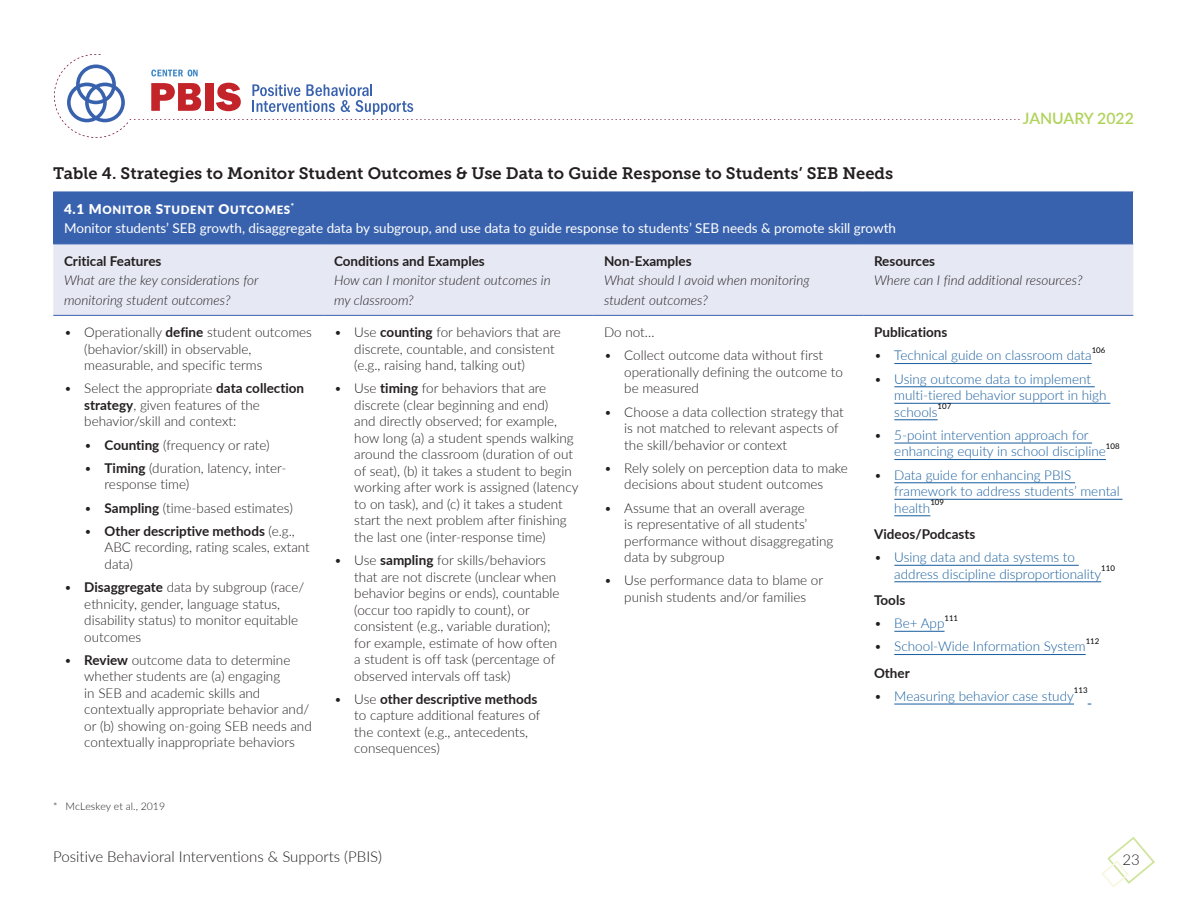
<style>
.page{position:relative;width:1188px;height:918px;background:#fff}
.page>*{position:absolute;margin:0;border:0;box-sizing:border-box;transform-origin:0 0}
.Subhead_2{font:16.5px "Museo Slab 700";color:#231f20}
.t1{font:600 15.75px "Lato";color:#b0d35b}
.t2{font:300 15px "Lato";color:#231f20}
.Table_copy{font:300 13.5px/16.5px "Lato";color:#231f20}
.t3{font:300 13.5px/16.5px "Lato";color:#175d9e}
.Table_copy-2{font:italic 300 13.5px/19.5px "Lato";color:#231f20}
.Table_Head{font:13.5px "Lato";color:#fff}
.Table_copy-3{font:700 13.5px "Lato";color:#231f20}
.Table_Subhead{font:700 13.5px "Lato";color:#231f20}
.Table_subtitle{font:11.55px "Lato Black SC850";letter-spacing:.06em;color:#fff}
.footnote{font:300 10.5px "Lato";color:#231f20}
.t4{font:7.8px "Lato";color:#000}
.s1{font-size:13.5px}
.s2{font-weight:700}
.s3{color:#231f20}
</style>
<div class="page">
<svg style="left:1101px;top:837px;width:54px;height:51px"></svg>
<svg style="left:54px;top:54px;width:966px;height:84px"></svg>
<div style="left:53px;top:192px;width:1080px;height:52px;background:#3962ae"></div>
<div style="left:53px;top:245px;width:1080px;height:70px;background:#e6e8f4"></div>
<hr style="left:53px;top:244px;width:270px;height:1px;background:#3962ae">
<hr style="left:323px;top:244px;width:270px;height:1px;background:#3962ae">
<hr style="left:593px;top:244px;width:270px;height:1px;background:#3962ae">
<hr style="left:863px;top:244px;width:270px;height:1px;background:#3962ae">
<hr style="left:53px;top:315px;width:270px;height:1px;background:#3962ae">
<hr style="left:323px;top:315px;width:270px;height:1px;background:#3962ae">
<hr style="left:593px;top:315px;width:270px;height:1px;background:#3962ae">
<hr style="left:863px;top:315px;width:270px;height:1px;background:#3962ae">
<hr style="left:894px;top:363px;width:198px;height:1px;background:#175d9e">
<hr style="left:894px;top:387px;width:201px;height:1px;background:#175d9e">
<hr style="left:894px;top:403px;width:216px;height:1px;background:#175d9e">
<hr style="left:894px;top:420px;width:44px;height:1px;background:#175d9e">
<hr style="left:894px;top:443px;width:198px;height:1px;background:#175d9e">
<hr style="left:894px;top:459px;width:212px;height:1px;background:#175d9e">
<hr style="left:894px;top:483px;width:181px;height:1px;background:#175d9e">
<hr style="left:894px;top:499px;width:228px;height:1px;background:#175d9e">
<hr style="left:894px;top:516px;width:36px;height:1px;background:#175d9e">
<hr style="left:894px;top:565px;width:185px;height:1px;background:#175d9e">
<hr style="left:894px;top:582px;width:207px;height:1px;background:#175d9e">
<hr style="left:894px;top:631px;width:51px;height:1px;background:#175d9e">
<hr style="left:894px;top:654px;width:192px;height:1px;background:#175d9e">
<hr style="left:894px;top:704px;width:180px;height:1px;background:#175d9e">
<p class="t1" style="left:1023px;top:107px;width:113px">JANUARY 2022</p>
<h3 class="Subhead_2" style="left:53px;top:164px;width:841px">Table 4. Strategies to Monitor Student Outcomes &amp; Use Data to Guide Response to Students’ SEB Needs</h3>
<p class="Table_subtitle" style="left:64px;top:201px;width:232px"><span class="s1">4.1 M</span>ONITOR <span class="s1">S</span>TUDENT <span class="s1">O</span>UTCOMES<sup>*</sup></p>
<p class="Table_Head" style="left:64px;top:219px;width:834px">Monitor students’ SEB growth, disaggregate data by subgroup, and use data to guide response to students’ SEB needs &amp; promote skill growth</p>
<p class="Table_copy-3" style="left:64px;top:251px;width:99px">Critical Features</p>
<p class="Table_copy-2" style="left:64px;top:270px;width:196px">What are the key considerations for monitoring student outcomes?</p>
<p class="Table_copy-3" style="left:334px;top:251px;width:152px">Conditions and Examples</p>
<p class="Table_copy-2" style="left:334px;top:270px;width:218px">How can I monitor student outcomes in my classroom?</p>
<p class="Table_copy-3" style="left:604px;top:251px;width:89px">Non-Examples</p>
<p class="Table_copy-2" style="left:604px;top:270px;width:207px">What should I avoid when monitoring student outcomes?</p>
<p class="Table_copy-3" style="left:874px;top:251px;width:63px">Resources</p>
<p class="Table_copy-2" style="left:874px;top:270px;width:210px">Where can I find additional resources?</p>
<p class="Table_copy" style="left:84px;top:323px;width:229px;text-indent:-20px">• Operationally <span class="s2">define</span> student outcomes (behavior/skill) in observable, measurable, and specific terms</p>
<p class="Table_copy" style="left:84px;top:380px;width:221px;text-indent:-20px">• Select the appropriate <span class="s2">data collection strategy</span>, given features of the behavior/skill and context:</p>
<p class="Table_copy" style="left:84px;top:436px;width:187px">• <span class="s2">Counting</span> (frequency or rate)</p>
<p class="Table_copy" style="left:105px;top:459px;width:183px;text-indent:-20px">• <span class="s2">Timing</span> (duration, latency, inter&shy;response time)</p>
<p class="Table_copy" style="left:84px;top:499px;width:210px">• <span class="s2">Sampling</span> (time-based estimates)</p>
<p class="Table_copy" style="left:105px;top:522px;width:207px;text-indent:-20px">• <span class="s2">Other descriptive methods</span> (e.g.,<br>ABC recording, rating scales, extant data)</p>
<p class="Table_copy" style="left:84px;top:578px;width:222px;text-indent:-20px">• <span class="s2">Disaggregate</span> data by subgroup (race/ ethnicity, gender, language status, disability status) to monitor equitable outcomes</p>
<p class="Table_copy" style="left:84px;top:651px;width:229px;text-indent:-20px">• <span class="s2">Review</span> outcome data to determine whether students are (a) engaging<br>in SEB and academic skills and contextually appropriate behavior and/ or (b) showing on-going SEB needs and contextually inappropriate behaviors</p>
<p class="footnote" style="left:53px;top:799px;width:113px">* McLeskey et al., 2019</p>
<p class="Table_copy" style="left:354px;top:323px;width:208px;text-indent:-20px">• Use <span class="s2">counting</span> for behaviors that are discrete, countable, and consistent (e.g., raising hand, talking out)</p>
<p class="Table_copy" style="left:354px;top:380px;width:226px;text-indent:-20px">• Use <span class="s2">timing</span> for behaviors that are discrete (clear beginning and end)<br>and directly observed; for example, how long (a) a student spends walking around the classroom (duration of out of seat), (b) it takes a student to begin working after work is assigned (latency to on task), and (c) it takes a student start the next problem after finishing the last one (inter-response time)</p>
<p class="Table_copy" style="left:354px;top:551px;width:207px;text-indent:-20px">• Use <span class="s2">sampling</span> for skills/behaviors that are not discrete (unclear when behavior begins or ends), countable (occur too rapidly to count), or consistent (e.g., variable duration); for example, estimate of how often a student is off task (percentage of observed intervals off task)</p>
<p class="Table_copy" style="left:354px;top:690px;width:188px;text-indent:-20px">• Use <span class="s2">other descriptive methods </span>to capture additional features of the context (e.g., antecedents, consequences)</p>
<p class="Table_copy" style="left:604px;top:323px;width:52px">Do not…</p>
<p class="Table_copy" style="left:624px;top:347px;width:220px;text-indent:-20px">• Collect outcome data without first operationally defining the outcome to be measured</p>
<p class="Table_copy" style="left:624px;top:403px;width:221px;text-indent:-20px">• Choose a data collection strategy that is not matched to relevant aspects of the skill/behavior or context</p>
<p class="Table_copy" style="left:604px;top:459px;width:245px;text-align:center">• Rely solely on perception data to make decisions about student outcomes</p>
<p class="Table_copy" style="left:624px;top:499px;width:211px;text-indent:-20px">• Assume that an overall average<br>is representative of all students’ performance without disaggregating data by subgroup</p>
<p class="Table_copy" style="left:604px;top:572px;width:221px;text-align:center">• Use performance data to blame or punish students and/or families</p>
<p class="Table_Subhead" style="left:874px;top:322px;width:75px">Publications</p>
<p class="t3" style="left:874px;top:347px;width:219px"><span class="s3">•</span> Technical guide on classroom data</p>
<p class="t4" style="left:1092px;top:344px;width:15px">106</p>
<p class="t3" style="left:894px;top:370px;width:214px;text-indent:-20px"><span class="s3">•</span> Using outcome data to implement multi-tiered behavior support in high schools</p>
<p class="t4" style="left:938px;top:401px;width:15px">107</p>
<p class="t3" style="left:894px;top:426px;width:213px;text-indent:-20px"><span class="s3">•</span> 5-point intervention approach for enhancing equity in school discipline</p>
<p class="t4" style="left:1106px;top:440px;width:15px">108</p>
<p class="t3" style="left:894px;top:466px;width:227px;text-indent:-20px"><span class="s3">•</span> Data guide for enhancing PBIS framework to address students’ mental health</p>
<p class="t4" style="left:930px;top:497px;width:15px">109</p>
<p class="Table_Subhead" style="left:874px;top:524px;width:103px">Videos/Podcasts</p>
<p class="t3" style="left:894px;top:548px;width:208px;text-indent:-20px"><span class="s3">•</span> Using data and data systems to address discipline disproportionality</p>
<p class="t4" style="left:1101px;top:563px;width:15px">110</p>
<p class="Table_Subhead" style="left:874px;top:590px;width:33px">Tools</p>
<p class="t3" style="left:874px;top:614px;width:72px"><span class="s3">•</span> Be+ App</p>
<p class="t4" style="left:945px;top:612px;width:15px">111</p>
<p class="t3" style="left:874px;top:638px;width:213px"><span class="s3">•</span> School-Wide Information System</p>
<p class="t4" style="left:1086px;top:635px;width:15px">112</p>
<p class="Table_Subhead" style="left:874px;top:663px;width:37px">Other</p>
<p class="t3" style="left:874px;top:687px;width:201px"><span class="s3">•</span> Measuring behavior case study</p>
<p class="t4" style="left:1074px;top:685px;width:15px">113</p>
<p class="t2" style="left:53px;top:846px;width:330px">Positive Behavioral Interventions &amp; Supports (PBIS)</p>
<p class="t2" style="left:1123px;top:849px;width:19px">23</p>
</div>
